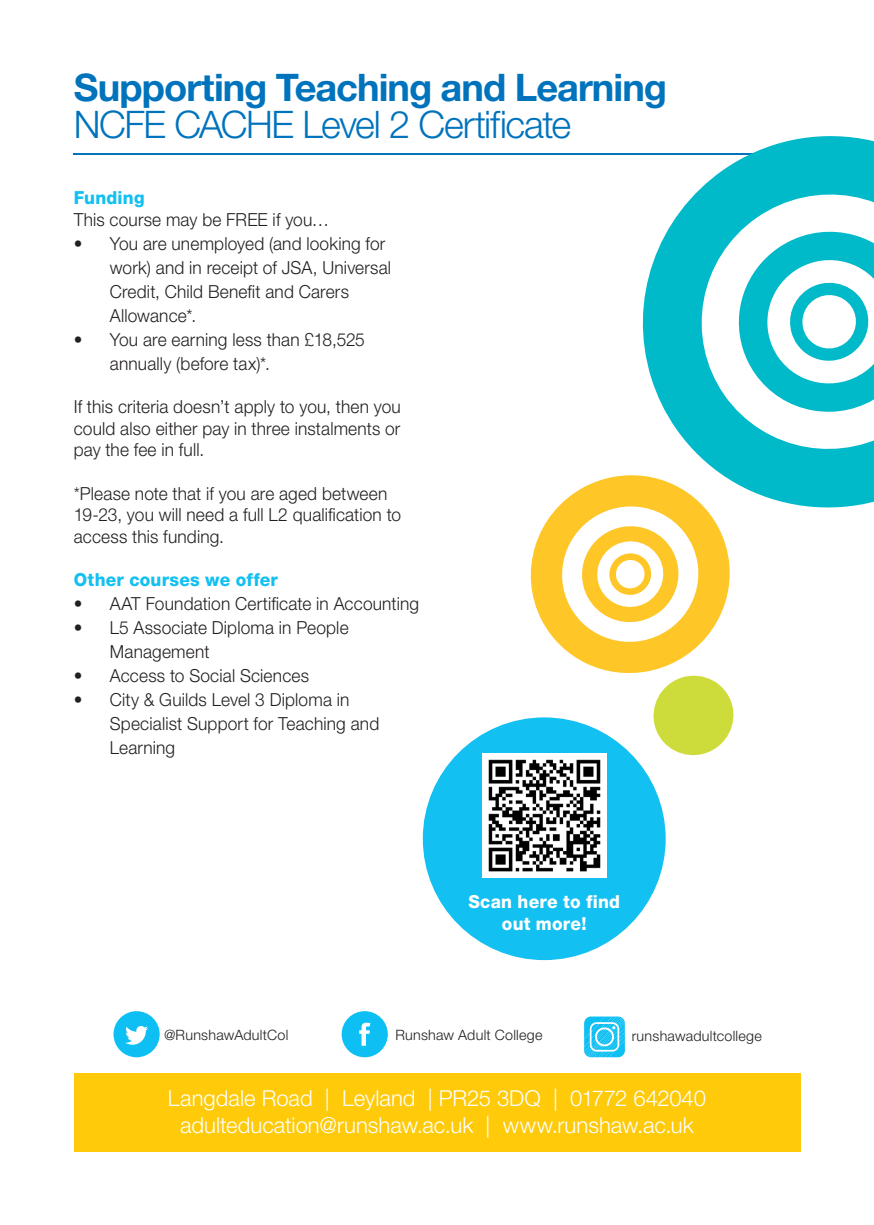
<style>
.page{position:relative;width:874px;height:1225px;background:#fff}
.page>*{position:absolute;margin:0;border:0;box-sizing:border-box;transform-origin:0 0}
.t1{font:700 38px "Helvetica Neue LT Pro";letter-spacing:-.025em;color:#0073bd}
.t2{font:300 38px "Helvetica Neue LT Pro";letter-spacing:-.035em;color:#0073bd}
.t3{font:300 22px "Helvetica Neue LT Pro";color:#fff}
.t4{font:300 18px/24px "Helvetica Neue LT Pro";letter-spacing:.01em;color:#231f20;scale:.96 1}
.t5{font:800 18px "Helvetica Neue LT Pro";letter-spacing:.01em;color:#12c0f2;scale:.96 1}
.t6{font:800 18px/21.6px "Helvetica Neue LT Pro";letter-spacing:.015em;color:#fff;text-align:center;scale:.96 1}
.t7{font:300 14.2px "Helvetica Neue LT Pro";letter-spacing:.02em;color:#231f20}
</style>
<div class="page">
<div style="left:74px;top:1073px;width:725px;height:79px;background:#feca0a"></div>
<svg style="left:584px;top:1016px;width:40px;height:41px;background:#49cef4"></svg>
<div style="left:113px;top:1011px;width:46px;height:46px;background:#0dbff2;border-radius:50%"></div>
<svg style="left:125px;top:1026px;width:23px;height:18px"></svg>
<div style="left:341px;top:1011px;width:46px;height:46px;background:#0dbff2;border-radius:50%"></div>
<svg style="left:359px;top:1022px;width:11px;height:23px"></svg>
<hr style="left:74px;top:153px;width:799px;height:2px;background:#0073bd">
<svg style="left:642px;top:136px;width:231px;height:372px;fill:#00b9c9"></svg>
<svg style="left:653px;top:679px;width:81px;height:77px"></svg>
<svg style="left:530px;top:469px;width:202px;height:210px"></svg>
<div style="left:422px;top:717px;width:243px;height:243px;background:#12c0f2;border-radius:50%"></div>
<img style="left:482px;top:753px;width:124px;height:124px">
<p class="t1" style="left:74px;top:64px;width:594px">Supporting Teaching and Learning</p>
<p class="t2" style="left:74px;top:101px;width:498px">NCFE CACHE Level 2 Certificate</p>
<p class="t5" style="left:74px;top:187px;width:75px">Funding</p>
<p class="t4" style="left:74px;top:207px;width:267px">This course may be FREE if you…</p>
<p class="t4" style="left:110px;top:231px;width:294px;text-indent:-36px">• You are unemployed (and looking for work) and in receipt of JSA, Universal<br>Credit, Child Benefit and Carers<br>Allowance*.</p>
<p class="t4" style="left:110px;top:327px;width:267px;text-indent:-36px">• You are earning less than £18,525 annually (before tax)*.</p>
<p class="t4" style="left:74px;top:396px;width:342px;line-height:21.6px;text-align:justify">If this criteria doesn’t apply to you, then you could also either pay in three instalments or pay the fee in full.</p>
<p class="t4" style="left:74px;top:482px;width:342px;line-height:21.6px">*Please note that if you are aged between<br>19-23, you will need a full L2 qualification to access this funding.</p>
<p class="t5" style="left:74px;top:569px;width:214px">Other courses we offer</p>
<p class="t4" style="left:74px;top:591px;width:361px">• AAT Foundation Certificate in Accounting</p>
<p class="t4" style="left:110px;top:615px;width:250px;text-indent:-36px">• L5 Associate Diploma in People<br>Management</p>
<p class="t4" style="left:74px;top:663px;width:246px">• Access to Social Sciences</p>
<p class="t4" style="left:110px;top:687px;width:282px;text-indent:-36px">• City &amp; Guilds Level 3 Diploma in<br>Specialist Support for Teaching and<br>Learning</p>
<p class="t6" style="left:468px;top:891px;width:159px">Scan here to find out more!</p>
<p class="t7" style="left:164px;top:1026px;width:126px">@RunshawAdultCol</p>
<p class="t7" style="left:395px;top:1026px;width:149px">Runshaw Adult College</p>
<p class="t7" style="left:631px;top:1027px;width:131px">runshawadultcollege</p>
<p class="t3" style="left:168px;top:1085px;width:539px">Langdale Road | Leyland | PR25 3DQ | 01772 642040</p>
<p class="t3" style="left:180px;top:1111px;width:515px">adulteducation@runshaw.ac.uk | www.runshaw.ac.uk</p>
</div>
